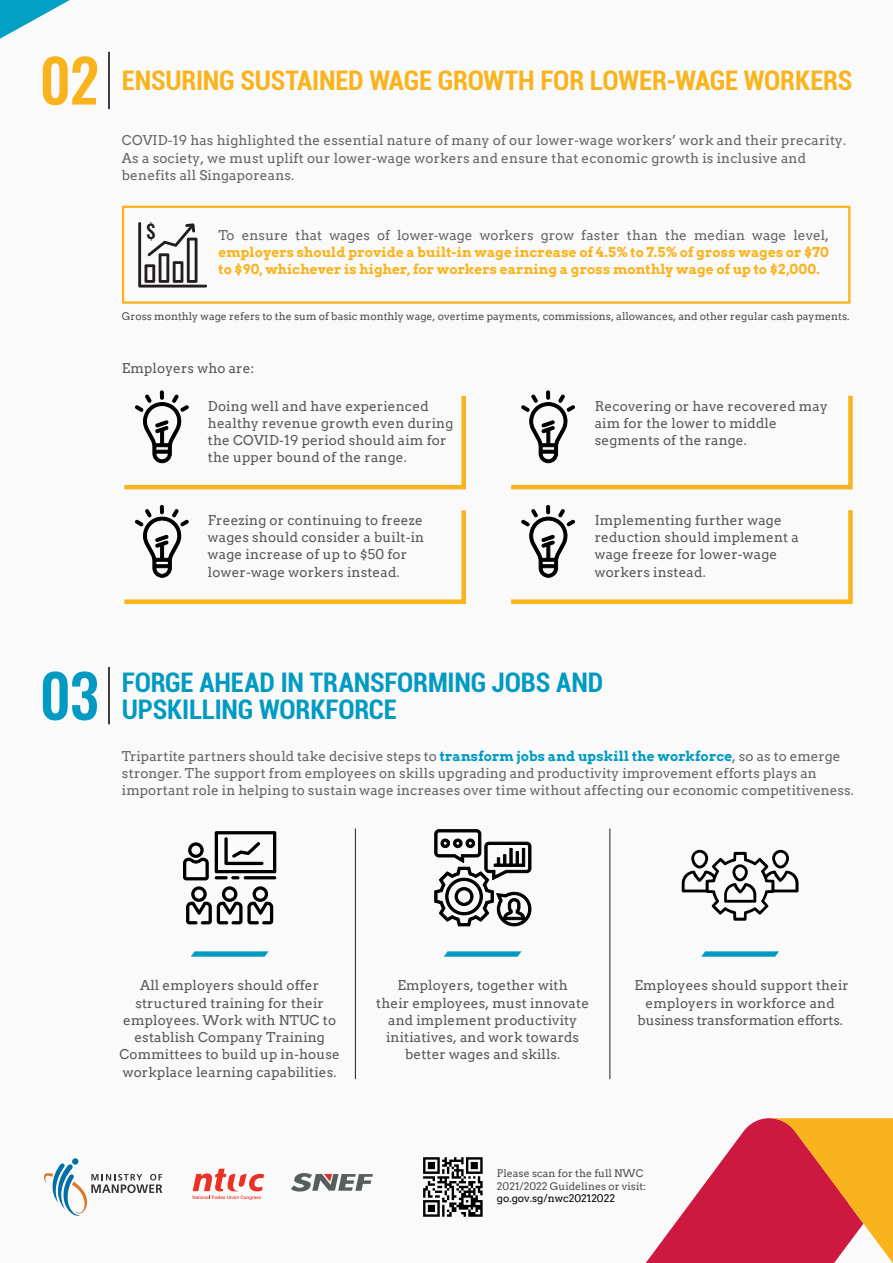
<style>
.page{position:relative;width:893px;height:1263px;background:#f7f6f6}
.page>*{position:absolute;margin:0;border:0;box-sizing:border-box;transform-origin:0 0}
.t1{font:500 58.95px "Oswald";color:#009ac3}
.t2{font:700 condensed 27px/27px "Roboto";letter-spacing:-.005em;color:#009ac3}
.t3{font:700 condensed 27px "Roboto";letter-spacing:-.01em;color:#f9b31c}
.t4{font:500 18.75px "Oswald";color:#231f20}
.t5{font:13.5px/17.2px "Arvo";letter-spacing:.01em;color:#575756}
.t6{font:13.5px/17.2px "Arvo";letter-spacing:.01em;color:#636466}
.t7{font:700 13.5px/17.2px "Arvo";letter-spacing:.01em;color:#f9b31c}
.t8{font:10.5px/12.8px "Arvo";color:#4d4d4f}
.t9{font:10.5px "Arvo";color:#000}
.s1{font-family:"Oswald";font-weight:500;font-stretch:normal;font-size:58.95px}
.s2{font-weight:700;color:#009ac3}
</style>
<div class="page">
<hr style="left:355px;top:828px;width:1px;height:251px;background:#231f20">
<hr style="left:610px;top:828px;width:1px;height:251px;background:#231f20">
<hr style="left:108px;top:52px;width:2px;height:57px;background:#000">
<hr style="left:108px;top:667px;width:2px;height:57px;background:#000">
<svg style="left:0;top:0;width:70px;height:39px"></svg>
<svg style="left:645px;top:1118px;width:248px;height:145px"></svg>
<svg style="left:423px;top:1157px;width:60px;height:60px"></svg>
<svg style="left:191px;top:951px;width:78px;height:6px"></svg>
<svg style="left:444px;top:951px;width:78px;height:6px"></svg>
<svg style="left:701px;top:951px;width:78px;height:6px"></svg>
<svg style="left:183px;top:842px;width:26px;height:38px"></svg>
<svg style="left:215px;top:831px;width:61px;height:48px"></svg>
<svg style="left:186px;top:886px;width:87px;height:38px"></svg>
<svg style="left:434px;top:829px;width:97px;height:97px"></svg>
<svg style="left:682px;top:850px;width:116px;height:71px"></svg>
<svg style="left:193px;top:1169px;width:71px;height:31px"></svg>
<svg style="left:291px;top:1173px;width:82px;height:18px"></svg>
<div style="left:72px;top:1158px;width:6px;height:7px;background:#0070a5;border-radius:50%"></div>
<svg style="left:44px;top:1162px;width:118px;height:54px"></svg>
<svg style="left:124px;top:505px;width:342px;height:99px"></svg>
<svg style="left:511px;top:505px;width:342px;height:99px"></svg>
<svg style="left:124px;top:391px;width:342px;height:99px"></svg>
<svg style="left:511px;top:391px;width:342px;height:99px"></svg>
<svg style="left:122px;top:206px;width:728px;height:98px"></svg>
<svg style="left:138px;top:222px;width:69px;height:66px"></svg>
<h2 class="t3" style="left:40px;top:62px;width:814px"><span class="s1">02</span> ENSURING SUSTAINED WAGE GROWTH FOR LOWER-WAGE WORKERS</h2>
<p class="t6" style="left:122px;top:132px;width:726px">COVID-19 has highlighted the essential nature of many of our lower-wage workers’ work and their precarity.<br>As a society, we must uplift our lower-wage workers and ensure that economic growth is inclusive and benefits all Singaporeans.</p>
<h3 class="t4" style="left:147px;top:215px;width:11px">$</h3>
<p class="t6" style="left:218px;top:226px;width:612px">To ensure that wages of lower-wage workers grow faster than the median wage level,</p>
<p class="t7" style="left:218px;top:243px;width:612px">employers should provide a built-in wage increase of 4.5% to 7.5% of gross wages or $70 to $90, whichever is higher, for workers earning a gross monthly wage of up to $2,000.</p>
<p class="t8" style="left:122px;top:310px;width:729px">Gross monthly wage refers to the sum of basic monthly wage, overtime payments, commissions, allowances, and other regular cash payments.</p>
<p class="t5" style="left:122px;top:360px;width:134px">Employers who are:</p>
<p class="t5" style="left:208px;top:397px;width:247px">Doing well and have experienced healthy revenue growth even during the COVID-19 period should aim for the upper bound of the range.</p>
<p class="t5" style="left:595px;top:397px;width:235px">Recovering or have recovered may aim for the lower to middle segments of the range.</p>
<p class="t5" style="left:208px;top:511px;width:218px">Freezing or continuing to freeze wages should consider a built-in wage increase of up to $50 for lower-wage workers instead.</p>
<p class="t5" style="left:595px;top:511px;width:206px">Implementing further wage reduction should implement a wage freeze for lower-wage workers instead.</p>
<h1 class="t1" style="left:40px;top:643px;width:61px">03</h1>
<h2 class="t2" style="left:122px;top:668px;width:483px">FORGE AHEAD IN TRANSFORMING JOBS AND<br>UPSKILLING WORKFORCE</h2>
<p class="t6" style="left:122px;top:747px;width:733px">Tripartite partners should take decisive steps to <span class="s2">transform jobs and upskill the workforce</span>, so as to emerge stronger. The support from employees on skills upgrading and productivity improvement efforts plays an important role in helping to sustain wage increases over time without affecting our economic competitiveness.</p>
<p class="t5" style="left:119px;top:977px;width:222px;text-align:center">All employers should offer structured training for their employees. Work with NTUC to establish Company Training<br>Committees to build up in-house workplace learning capabilities.</p>
<p class="t5" style="left:376px;top:977px;width:214px;text-align:center">Employers, together with<br>their employees, must innovate and implement productivity initiatives, and work towards better wages and skills.</p>
<p class="t5" style="left:634px;top:977px;width:216px;text-align:center">Employees should support their employers in workforce and business transformation efforts.</p>
<p class="t8" style="left:497px;top:1167px;width:151px">Please scan for the full NWC<br>2021/2022 Guidelines or visit:</p>
<p class="t9" style="left:497px;top:1192px;width:120px">go.gov.sg/nwc20212022</p>
</div>
